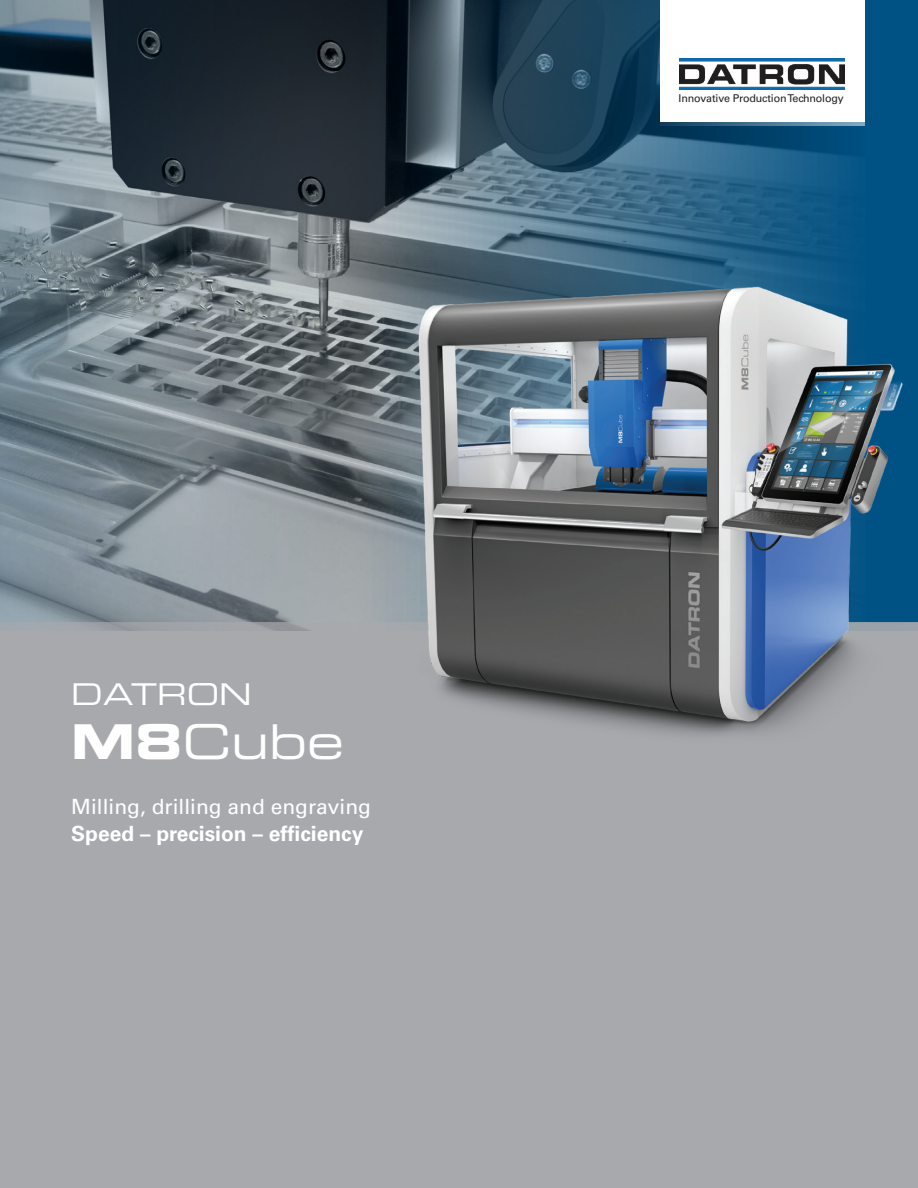
<style>
.page{position:relative;width:918px;height:1188px;background:#fff}
.page>*{position:absolute;margin:0;border:0;box-sizing:border-box;transform-origin:0 0}
.t1{font:48px "Eurostile LT Extended Two";color:#fff}
.t2{font:30px "Eurostile LT Extended Two";color:#fff}
.t3{font:21px "Univers LT";color:#fff}
.t4{font:700 21px "Univers LT";color:#fff}
.t5{font:10.8px "Univers LT";letter-spacing:-.015em;color:#231f20}
.s1{font-family:"Eurostile LT Bold Extended Two"}
</style>
<div class="page">
<div style="left:0;top:1090px;width:918px;height:98px;background:#a8a9ad"></div>
<div style="left:0;top:0;width:918px;height:630px;background:#005285"></div>
<img style="left:0;top:0;width:865px;height:622px">
<div style="left:660px;top:0;width:204px;height:121px;background:#fff"></div>
<svg style="left:660px;top:121px;width:204px;height:5px"></svg>
<img style="left:679px;top:59px;width:165px;height:31px">
<div style="left:0;top:622px;width:918px;height:468px;background:#a8a9ad"></div>
<img style="left:394px;top:278px;width:522px;height:486px">
<h2 class="t2" style="left:71px;top:674px;width:182px">DATRON</h2>
<h1 class="t1" style="left:71px;top:709px;width:274px"><span class="s1">M8</span>Cube</h1>
<h3 class="t3" style="left:71px;top:794px;width:301px">Milling, drilling and engraving</h3>
<h3 class="t4" style="left:71px;top:822px;width:294px">Speed – precision – efficiency</h3>
<p class="t5" style="left:679px;top:92px;width:167px">Innovative Production Technology</p>
</div>
